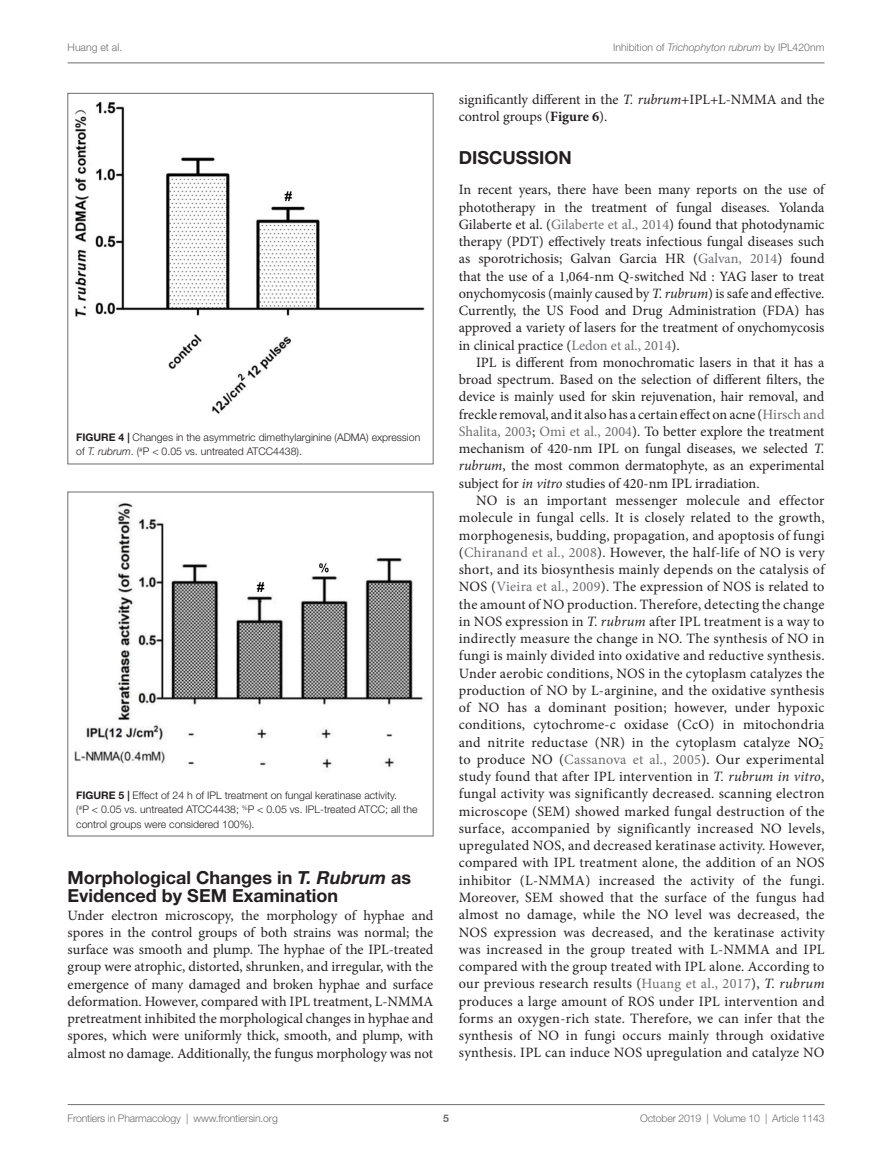
<style>
.page{position:relative;width:893px;height:1170px;background:#fff}
.page>*{position:absolute;margin:0;border:0;box-sizing:border-box;transform-origin:0 0}
._2{font:700 18px/18.8px "Helvetica Neue LT Std";color:#231f20}
._1{font:700 18px "Helvetica Neue LT Std";color:#231f20}
.T{font:14.25px/17.2px "Minion Pro";letter-spacing:.015em;color:#231f20;text-align:justify}
.T1{font:14.25px/17.2px "Minion Pro";color:#231f20;text-align:justify}
.t1{font:14.25px "Minion Pro";color:#000}
.FC{font:300 10.5px/14.2px "Helvetica Neue LT Std";color:#231f20}
.t2{font:300 10.5px "Helvetica Neue LT Std";letter-spacing:-.015em;color:#6c6d70}
.t3{font:700 10.5px "Helvetica Neue LT Std";color:#6c6d70}
.s1{font-style:italic}
.s2{font-weight:700}
.s3{color:#6c6d70}
</style>
<div class="page">
<hr style="left:68px;top:63px;width:756px;height:1px;background:#6c6d70">
<hr style="left:68px;top:1104px;width:756px;height:1px;background:#6c6d70">
<img style="left:75px;top:102px;width:350px;height:311px">
<img style="left:75px;top:502px;width:349px;height:266px">
<p class="t2" style="left:68px;top:41px;width:56px">Huang et al.</p>
<p class="t2" style="left:613px;top:41px;width:213px">Inhibition of <span class="s1">Trichophyton rubrum</span> by IPL420nm</p>
<p class="FC" style="left:76px;top:429px;width:346px"><span class="s2">FIGURE 4 |</span> Changes in the asymmetric dimethylarginine (ADMA) expression of <span class="s1">T. rubrum</span>. (<sup>#</sup>P &lt; 0.05 vs. untreated ATCC4438).</p>
<p class="FC" style="left:76px;top:788px;width:343px"><span class="s2">FIGURE 5 |</span> Effect of 24 h of IPL treatment on fungal keratinase activity.<br>(<sup>#</sup>P &lt; 0.05 vs. untreated ATCC4438; <sup>%</sup>P &lt; 0.05 vs. IPL-treated ATCC; all the control groups were considered 100%).</p>
<p class="_2" style="left:68px;top:867px;width:345px">Morphological Changes in <span class="s1">T. Rubrum</span> as<br>Evidenced by SEM Examination</p>
<p class="T1" style="left:68px;top:906px;width:367px">Under electron microscopy, the morphology of hyphae and spores in the control groups of both strains was normal; the surface was smooth and plump. The hyphae of the IPL-treated group were atrophic, distorted, shrunken, and irregular, with the emergence of many damaged and broken hyphae and surface deformation. However, compared with IPL treatment, L-NMMA pretreatment inhibited the morphological changes in hyphae and spores, which were uniformly thick, smooth, and plump, with almost no damage. Additionally, the fungus morphology was not</p>
<p class="T1" style="left:459px;top:90px;width:367px">significantly different in the <span class="s1">T. rubrum</span>+IPL+L-NMMA and the control groups (<span class="s2">Figure 6</span>).</p>
<p class="_1" style="left:459px;top:147px;width:115px">DISCUSSION</p>
<p class="T1" style="left:459px;top:181px;width:367px">In recent years, there have been many reports on the use of phototherapy in the treatment of fungal diseases. Yolanda Gilaberte et al. (<span class="s3">Gilaberte et al., 2014</span>) found that photodynamic therapy (PDT) effectively treats infectious fungal diseases such as sporotrichosis; Galvan Garcia HR (<span class="s3">Galvan, 2014</span>) found that the use of a 1,064-nm Q-switched Nd : YAG laser to treat onychomycosis (mainly caused by <span class="s1">T. rubrum</span>) is safe and effective.<br>Currently, the US Food and Drug Administration (FDA) has approved a variety of lasers for the treatment of onychomycosis in clinical practice (<span class="s3">Ledon et al., 2014</span>).</p>
<p class="T" style="left:459px;top:354px;width:367px;text-indent:17px">IPL is different from monochromatic lasers in that it has a broad spectrum. Based on the selection of different filters, the device is mainly used for skin rejuvenation, hair removal, and freckle removal, and it also has a certain effect on acne (<span class="s3">Hirsch and Shalita, 2003</span>; <span class="s3">Omi et al., 2004</span>). To better explore the treatment mechanism of 420-nm IPL on fungal diseases, we selected <span class="s1">T. rubrum</span>, the most common dermatophyte, as an experimental subject for <span class="s1">in vitro</span> studies of 420-nm IPL irradiation.</p>
<p class="T" style="left:459px;top:492px;width:367px;text-indent:17px">NO is an important messenger molecule and effector molecule in fungal cells. It is closely related to the growth, morphogenesis, budding, propagation, and apoptosis of fungi (<span class="s3">Chiranand et al., 2008</span>). However, the half-life of NO is very short, and its biosynthesis mainly depends on the catalysis of NOS (<span class="s3">Vieira et al., 2009</span>). The expression of NOS is related to the amount of NO production. Therefore, detecting the change in NOS expression in <span class="s1">T. rubrum</span> after IPL treatment is a way to indirectly measure the change in NO. The synthesis of NO in fungi is mainly divided into oxidative and reductive synthesis.<br>Under aerobic conditions, NOS in the cytoplasm catalyzes the production of NO by L-arginine, and the oxidative synthesis of NO has a dominant position; however, under hypoxic conditions, cytochrome-c oxidase (CcO) in mitochondria and nitrite reductase (NR) in the cytoplasm catalyze</p>
<p class="t1" style="left:798px;top:732px;width:27px">NO<sub>2</sub></p>
<p class="T" style="left:459px;top:750px;width:367px">to produce NO (<span class="s3">Cassanova et al., 2005</span>). Our experimental study found that after IPL intervention in <span class="s1">T. rubrum in vitro</span>, fungal activity was significantly decreased. scanning electron microscope (SEM) showed marked fungal destruction of the surface, accompanied by significantly increased NO levels, upregulated NOS, and decreased keratinase activity. However, compared with IPL treatment alone, the addition of an NOS inhibitor (L-NMMA) increased the activity of the fungi.<br>Moreover, SEM showed that the surface of the fungus had almost no damage, while the NO level was decreased, the NOS expression was decreased, and the keratinase activity was increased in the group treated with L-NMMA and IPL compared with the group treated with IPL alone. According to our previous research results (<span class="s3">Huang et al., 2017</span>), <span class="s1">T. rubrum </span>produces a large amount of ROS under IPL intervention and forms an oxygen-rich state. Therefore, we can infer that the synthesis of NO in fungi occurs mainly through oxidative synthesis. IPL can induce NOS upregulation and catalyze NO</p>
<p class="t2" style="left:68px;top:1111px;width:212px">Frontiers in Pharmacology | www.frontiersin.org</p>
<p class="t3" style="left:443px;top:1111px;width:7px">5</p>
<p class="t2" style="left:640px;top:1111px;width:186px">October 2019 | Volume 10 | Article 1143</p>
</div>
